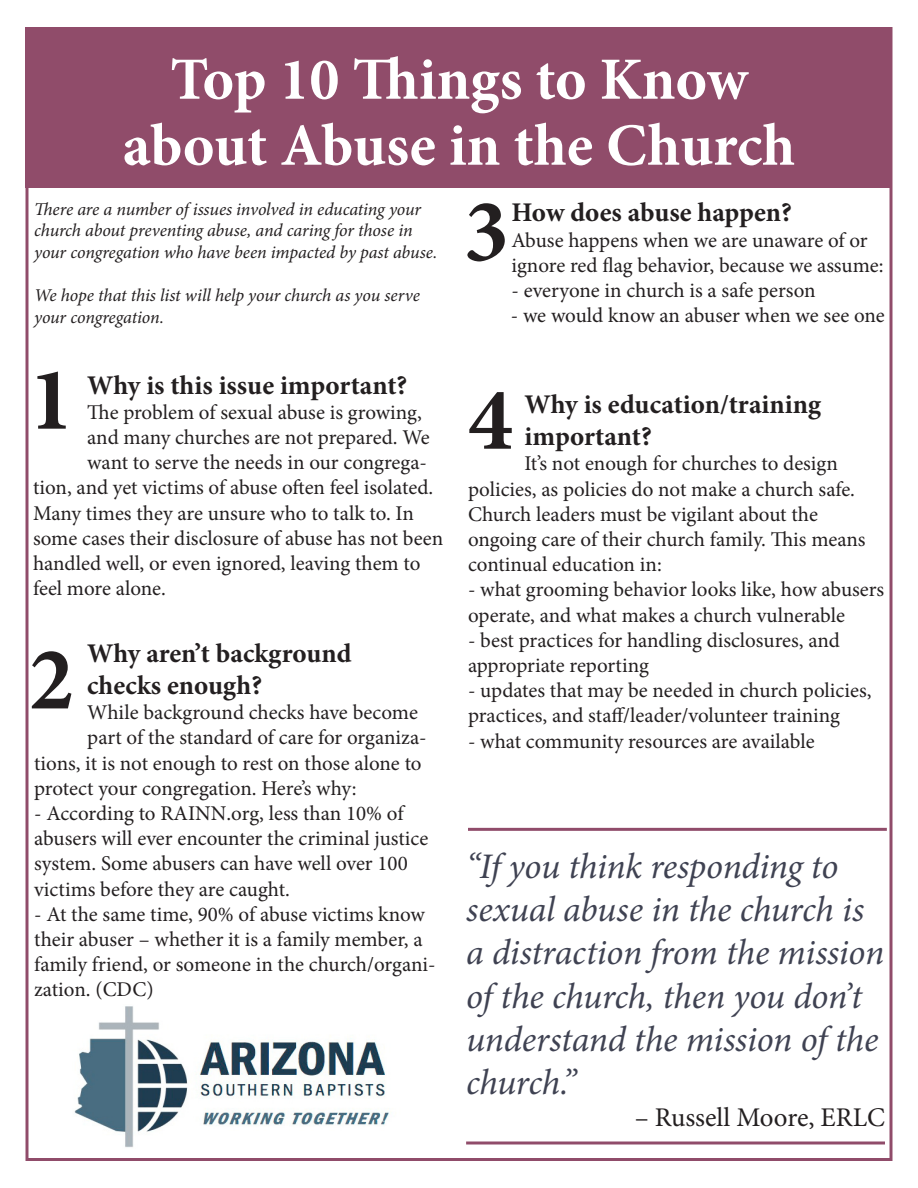
<style>
.page{position:relative;width:918px;height:1188px;background:#fff}
.page>*{position:absolute;margin:0;border:0;box-sizing:border-box;transform-origin:0 0}
.t1{font:700 90px/188.2px "Minion Pro";color:#231f20}
.t2{font:700 60px/66px "Minion Pro";color:#fff;text-align:center}
.t3{font:italic 36px/43.2px "Minion Pro";letter-spacing:-.01em;color:#3f4252}
.t4{font:700 27px/32.4px "Minion Pro";color:#231f20}
.t5{font:27px "Minion Pro";letter-spacing:-.005em;color:#231f20}
.t6{font:21px/25.2px "Minion Pro";letter-spacing:-.005em;color:#231f20}
.t7{font:italic 18px/21.6px "Minion Pro";letter-spacing:-.01em;color:#231f20}
</style>
<div class="page">
<div style="left:26px;top:27px;width:866px;height:161px;background:#904c6a"></div>
<hr style="left:468px;top:828px;width:419px;height:3px;background:#904c6a">
<img style="left:74px;top:1006px;width:315px;height:142px">
<hr style="left:466px;top:1142px;width:419px;height:2px;background:#904c6a">
<h2 class="t2" style="left:123px;top:46px;width:674px">Top 10 Things to Know about Abuse in the Church</h2>
<p class="t7" style="left:34px;top:198px;width:405px">There are a number of issues involved in educating your church about preventing abuse, and caring for those in your congregation who have been impacted by past abuse.</p>
<p class="t7" style="left:34px;top:285px;width:387px">We hope that this list will help your church as you serve your congregation.</p>
<h1 class="t1" style="left:29px;top:305px;width:46px">1</h1>
<p class="t4" style="left:87px;top:369px;width:322px">Why is this issue important?</p>
<p class="t6" style="left:87px;top:400px;width:336px">The problem of sexual abuse is growing,</p>
<p class="t6" style="left:87px;top:425px;width:344px">and many churches are not prepared. We</p>
<p class="t6" style="left:87px;top:450px;width:341px">want to serve the needs in our congrega-</p>
<p class="t6" style="left:33px;top:475px;width:402px">tion, and yet victims of abuse often feel isolated.</p>
<p class="t6" style="left:33px;top:500px;width:382px">Many times they are unsure who to talk to. In</p>
<p class="t6" style="left:33px;top:526px;width:412px">some cases their disclosure of abuse has not been</p>
<p class="t6" style="left:33px;top:551px;width:389px">handled well, or even ignored, leaving them to</p>
<p class="t6" style="left:33px;top:576px;width:134px">feel more alone.</p>
<h1 class="t1" style="left:29px;top:584px;width:46px">2</h1>
<p class="t4" style="left:87px;top:636px;width:266px">Why aren’t background checks enough?</p>
<p class="t6" style="left:87px;top:700px;width:332px">While background checks have become</p>
<p class="t6" style="left:87px;top:725px;width:341px">part of the standard of care for organiza-</p>
<p class="t6" style="left:34px;top:750px;width:389px">tions, it is not enough to rest on those alone to</p>
<p class="t6" style="left:34px;top:776px;width:324px">protect your congregation. Here’s why:</p>
<p class="t6" style="left:34px;top:801px;width:396px">- According to RAINN.org, less than 10% of abusers will ever encounter the criminal justice system. Some abusers can have well over 100 victims before they are caught.</p>
<p class="t6" style="left:34px;top:902px;width:403px">- At the same time, 90% of abuse victims know their abuser – whether it is a family member, a family friend, or someone in the church/organi&shy;zation. (CDC)</p>
<p class="t4" style="left:511px;top:196px;width:282px">How does abuse happen?</p>
<p class="t6" style="left:511px;top:227px;width:374px">Abuse happens when we are unaware of or ignore red flag behavior, because we assume:</p>
<p class="t6" style="left:511px;top:278px;width:306px">- everyone in church is a safe person</p>
<p class="t6" style="left:511px;top:303px;width:376px">- we would know an abuser when we see one</p>
<h1 class="t1" style="left:464px;top:136px;width:51px">3<br>4</h1>
<p class="t4" style="left:525px;top:388px;width:298px">Why is education/training important?</p>
<p class="t6" style="left:468px;top:451px;width:399px;text-indent:57px">It’s not enough for churches to design policies, as policies do not make a church safe.<br>Church leaders must be vigilant about the ongoing care of their church family. This means continual education in:</p>
<p class="t6" style="left:468px;top:577px;width:418px">- what grooming behavior looks like, how abusers operate, and what makes a church vulnerable</p>
<p class="t6" style="left:468px;top:628px;width:373px">- best practices for handling disclosures, and appropriate reporting</p>
<p class="t6" style="left:468px;top:678px;width:405px">- updates that may be needed in church policies, practices, and staff/leader/volunteer training</p>
<p class="t6" style="left:468px;top:728px;width:348px">- what community resources are available</p>
<h3 class="t3" style="left:466px;top:845px;width:420px">“If you think responding to sexual abuse in the church is a distraction from the mission of the church, then you don’t understand the mission of the church.”</h3>
<p class="t5" style="left:635px;top:1100px;width:252px">– Russell Moore, ERLC</p>
</div>
